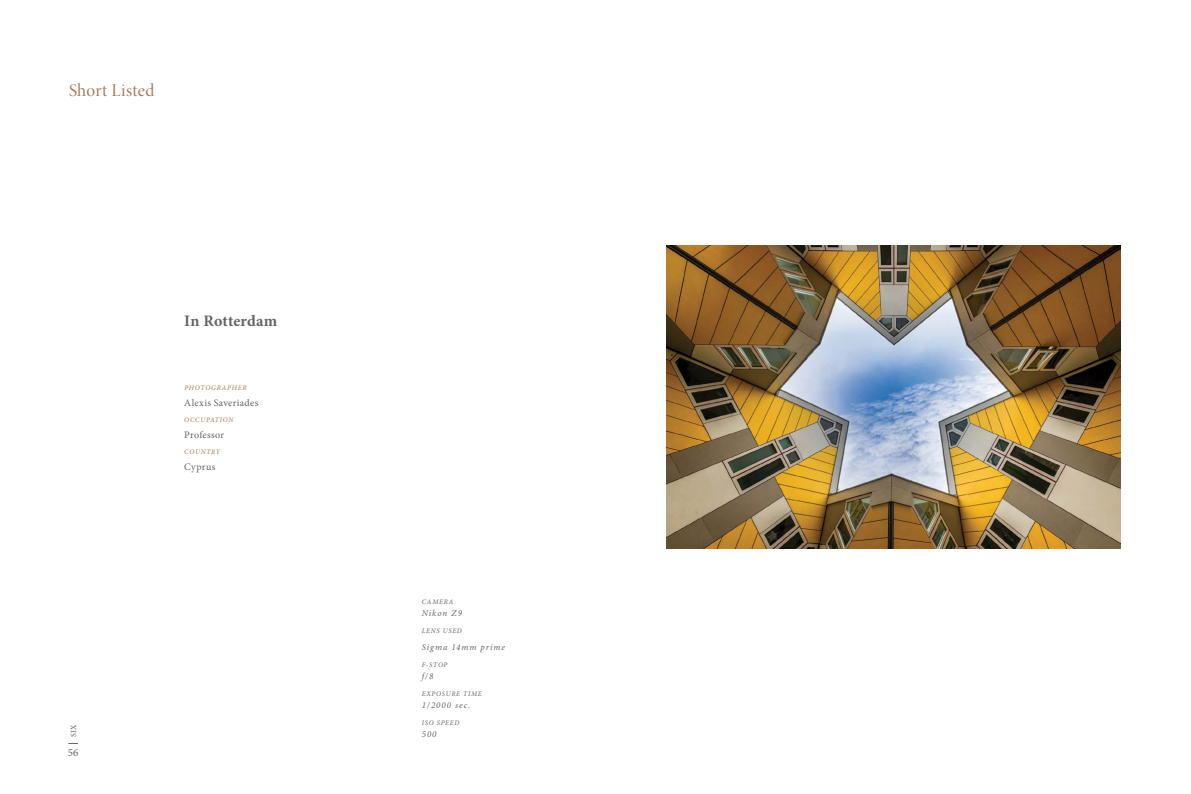
<style>
.page{position:relative;width:1191px;height:794px;background:#fff}
.page>*{position:absolute;margin:0;border:0;box-sizing:border-box;transform-origin:0 0}
.t1{font:18px "Minion Pro Disp";letter-spacing:.02em;color:#a87555}
.t2{font:700 16px "Minion Pro";letter-spacing:.005em;color:#636466}
.t3{font:11px "Minion Pro";color:#636466}
.t4{font:10px "Minion Pro";letter-spacing:.035em;color:#636466}
.t5{font:italic 9px "Minion Pro";letter-spacing:.105em;color:#636466}
.t6{font:8px "Minion Pro";color:#636466}
.t7{font:italic 7px "Minion Pro";letter-spacing:.1em;color:#636466}
.t8{font:italic 7px "Minion Pro";letter-spacing:.1em;color:#a87555}
</style>
<div class="page">
<img style="left:666px;top:246px;width:454px;height:302px">
<h1 class="t1" style="left:69px;top:80px;width:87px">Short Listed</h1>
<h2 class="t2" style="left:184px;top:312px;width:95px">In Rotterdam</h2>
<p class="t8" style="left:184px;top:384px;width:64px">PHOTOGRAPHER</p>
<h3 class="t4" style="left:184px;top:396px;width:76px">Alexis Saveriades</h3>
<p class="t8" style="left:184px;top:416px;width:51px">OCCUPATION</p>
<h3 class="t4" style="left:184px;top:428px;width:41px">Professor</h3>
<p class="t8" style="left:184px;top:448px;width:37px">COUNTRY</p>
<h3 class="t4" style="left:184px;top:460px;width:33px">Cyprus</h3>
<p class="t6" style="left:68px;top:737px;width:14px;rotate:-90deg">SIX</p>
<h3 class="t3" style="left:68px;top:745px;width:12px">56</h3>
<p class="t7" style="left:422px;top:598px;width:33px">CAMERA</p>
<p class="t5" style="left:422px;top:608px;width:42px">Nikon Z9</p>
<p class="t7" style="left:422px;top:627px;width:42px">LENS USED</p>
<p class="t5" style="left:422px;top:642px;width:85px">Sigma 14mm prime</p>
<p class="t7" style="left:422px;top:661px;width:27px">F-STOP</p>
<p class="t5" style="left:422px;top:671px;width:13px">f/8</p>
<p class="t7" style="left:422px;top:690px;width:61px">EXPOSURE TIME</p>
<p class="t5" style="left:422px;top:700px;width:50px">1/2000 sec.</p>
<p class="t7" style="left:422px;top:719px;width:39px">ISO SPEED</p>
<p class="t5" style="left:422px;top:729px;width:16px">500</p>
</div>
